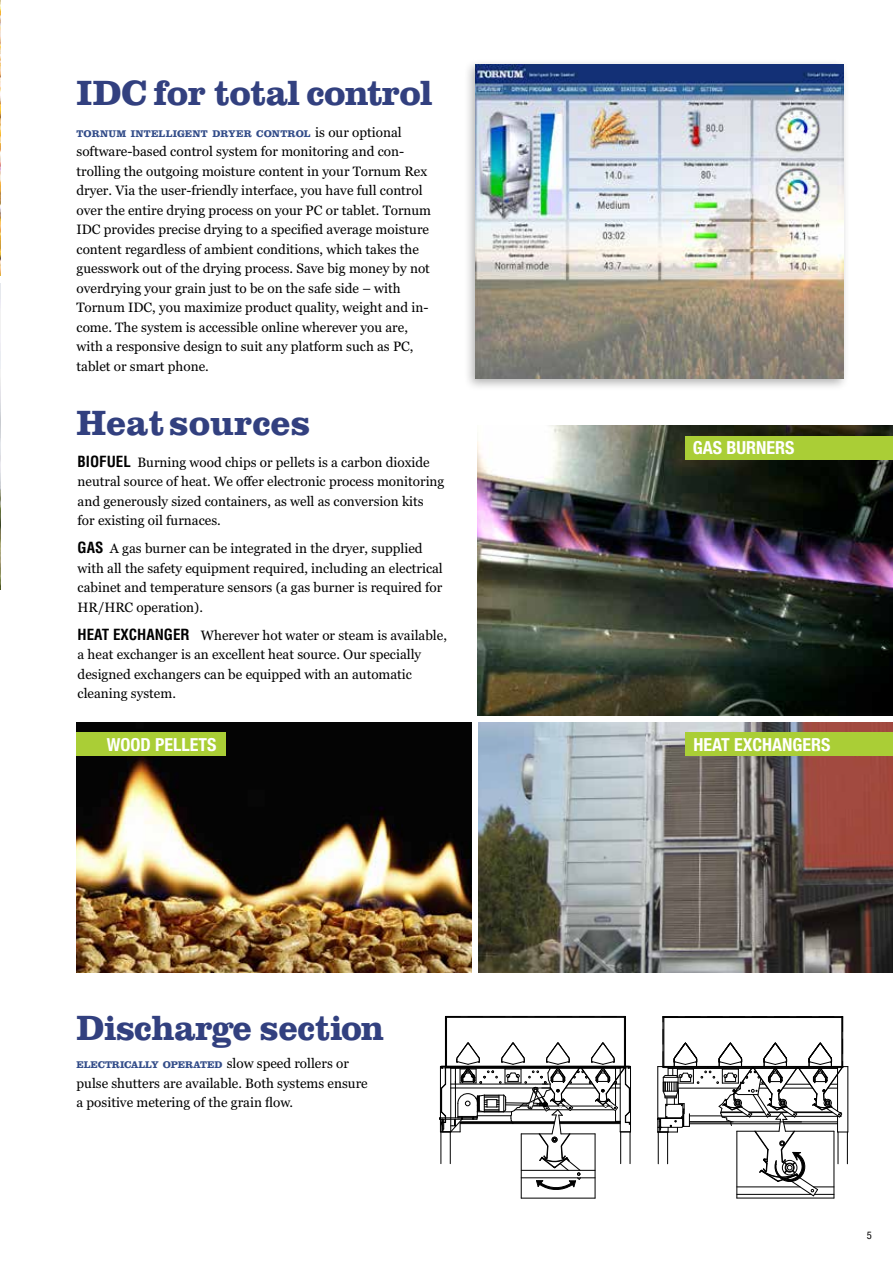
<style>
.page{position:relative;width:893px;height:1263px;background:#fff}
.page>*{position:absolute;margin:0;border:0;box-sizing:border-box;transform-origin:0 0}
.t1{font:800 36px "Clarendon BT Pro";letter-spacing:-.01em;color:#32407f}
.t2{font:700 condensed 18px "Helvetica Neue LT Pro";color:#fff}
.t3{font:13.5px/19.5px "Georgia Pro";color:#000}
.t4{font:condensed 10.5px "Helvetica Neue LT Pro";color:#000}
.t5{font:800 10.05px "Clarendon BT Pro";color:#324c89}
.s1{font-family:"Georgia Pro";font-weight:400;font-size:13.5px;color:#000}
.s2{font-family:"Helvetica LT Std";font-weight:700;font-stretch:condensed;font-size:15px}
</style>
<div class="page">
<img style="left:477px;top:426px;width:416px;height:289px">
<img style="left:478px;top:722px;width:415px;height:251px">
<hr style="left:848px;top:1066px;width:1px;height:66px;background:#000">
<hr style="left:630px;top:1132px;width:1px;height:32px;background:#000">
<hr style="left:630px;top:1066px;width:1px;height:66px;background:#000">
<hr style="left:521px;top:1134px;width:1px;height:64px;background:#000">
<hr style="left:521px;top:1198px;width:74px;height:1px;background:#000">
<hr style="left:595px;top:1134px;width:1px;height:64px;background:#000">
<hr style="left:737px;top:1131px;width:1px;height:67px;background:#000">
<hr style="left:737px;top:1198px;width:97px;height:1px;background:#000">
<hr style="left:834px;top:1131px;width:1px;height:67px;background:#000">
<svg style="left:657px;top:1016px;width:191px;height:180px"></svg>
<hr style="left:847px;top:1132px;width:1px;height:32px;background:#000">
<hr style="left:838px;top:1132px;width:1px;height:32px;background:#000">
<hr style="left:658px;top:1132px;width:1px;height:32px;background:#000">
<hr style="left:667px;top:1132px;width:1px;height:32px;background:#000">
<svg style="left:439px;top:1016px;width:191px;height:175px"></svg>
<img style="left:77px;top:722px;width:394px;height:251px">
<img style="left:0;top:284px;width:1px;height:305px">
<div style="left:463px;top:59px;width:387px;height:332px;background:#000;opacity:.3"></div>
<img style="left:475px;top:65px;width:369px;height:314px">
<img style="left:0;top:0;width:1px;height:275px">
<div style="left:686px;top:733px;width:207px;height:23px;background:#aace36"></div>
<div style="left:686px;top:437px;width:207px;height:23px;background:#aace36"></div>
<div style="left:77px;top:733px;width:149px;height:23px;background:#aace36"></div>
<h1 class="t1" style="left:77px;top:68px;width:358px">IDC for total control</h1>
<p class="t5" style="left:77px;top:127px;width:327px">TORNUM INTELLIGENT DRYER CONTROL <span class="s1">is our optional</span></p>
<p class="t3" style="left:77px;top:142px;width:356px">software-based control system for monitoring and con&shy;trolling the outgoing moisture content in your Tornum Rex dryer. Via the user-friendly interface, you have full control over the entire drying process on your PC or tablet. Tornum IDC provides precise drying to a specified average moisture content regardless of ambient conditions, which takes the guesswork out of the drying process. Save big money by not overdrying your grain just to be on the safe side – with Tornum IDC, you maximize product quality, weight and in&shy;come. The system is accessible online wherever you are, with a responsive design to suit any platform such as PC, tablet or smart phone.</p>
<h1 class="t1" style="left:77px;top:399px;width:235px">Heat sources</h1>
<p class="t3" style="left:78px;top:453px;width:368px"><span class="s2">BIOFUEL</span> Burning wood chips or pellets is a carbon dioxide neutral source of heat. We offer electronic process monitoring and generously sized containers, as well as conversion kits<br>for existing oil furnaces.</p>
<p class="t3" style="left:78px;top:539px;width:367px"><span class="s2">GAS</span> A gas burner can be integrated in the dryer, supplied with all the safety equipment required, including an electrical cabinet and temperature sensors (a gas burner is required for HR/HRC operation).</p>
<p class="t3" style="left:78px;top:626px;width:371px"><span class="s2">HEAT EXCHANGER</span> Wherever hot water or steam is available, a heat exchanger is an excellent heat source. Our specially designed exchangers can be equipped with an automatic cleaning system.</p>
<h2 class="t2" style="left:693px;top:437px;width:103px">GAS BURNERS</h2>
<h2 class="t2" style="left:107px;top:733px;width:111px">WOOD PELLETS</h2>
<h2 class="t2" style="left:693px;top:733px;width:138px">HEAT EXCHANGERS</h2>
<h1 class="t1" style="left:77px;top:1004px;width:309px">Discharge section</h1>
<p class="t5" style="left:77px;top:1058px;width:274px">ELECTRICALLY OPERATED <span class="s1">slow speed rollers or</span></p>
<p class="t3" style="left:77px;top:1074px;width:293px">pulse shutters are available. Both systems ensure a positive metering of the grain flow.</p>
<p class="t4" style="left:867px;top:1229px;width:7px">5</p>
</div>
